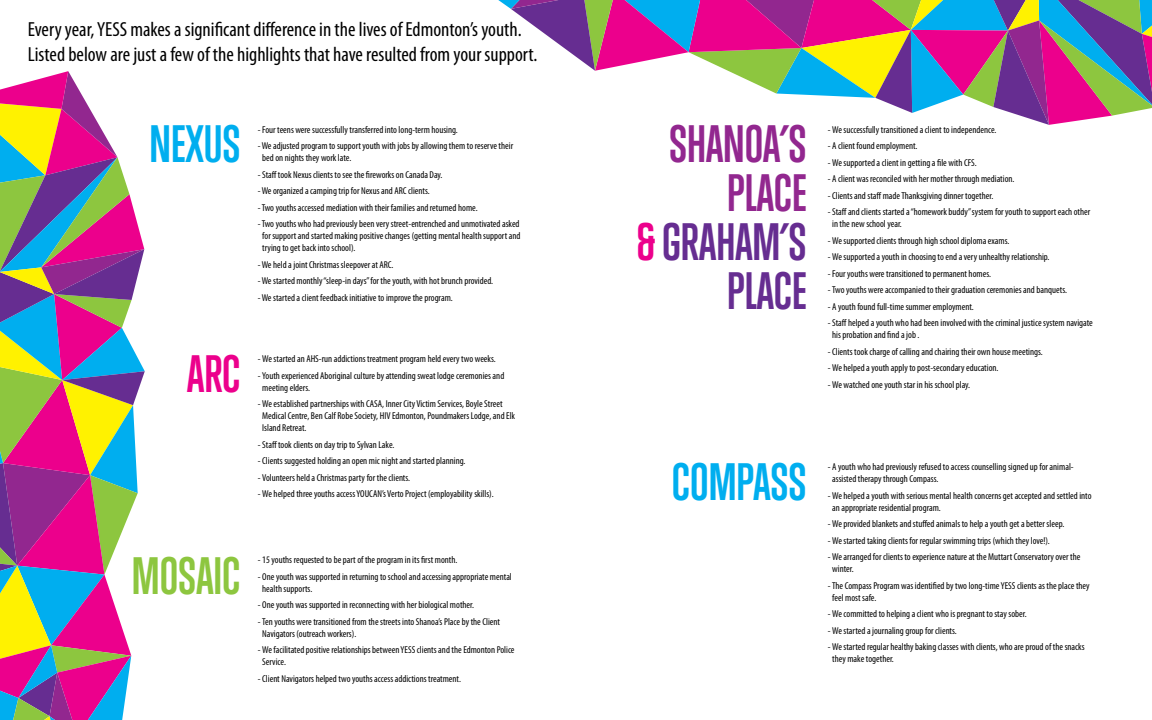
<style>
.page{position:relative;width:1152px;height:720px;background:#fff}
.page>*{position:absolute;margin:0;border:0;box-sizing:border-box;transform-origin:0 0}
.t1{font:700 48px/49px "Trump Gothic West";color:#92278f;text-align:right}
.t2{font:700 48px "Trump Gothic West";color:#00aeef}
.t3{font:700 48px "Trump Gothic West";color:#8dc63f}
.t4{font:700 48px "Trump Gothic West";color:#ec008c}
.t5{font:condensed 20.5px/24.6px "Myriad Pro";color:#000}
.t6{font:condensed 10px/12px "Myriad Pro";color:#000}
.s1{color:#ec008c}
.s2{color:#662d91}
</style>
<div class="page">
<svg style="left:0;top:71px;width:145px;height:649px;background:#a98095"></svg>
<svg style="left:498px;top:0;width:654px;height:125px"></svg>
<h2 class="t5" style="left:28px;top:17px;width:511px">Every year, YESS makes a significant difference in the lives of Edmonton’s youth.<br>Listed below are just a few of the highlights that have resulted from your support.</h2>
<h1 class="t2" style="left:150px;top:115px;width:92px">NEXUS</h1>
<p class="t6" style="left:258px;top:123px;width:202px">- Four teens were successfully transferred into long-term housing.</p>
<p class="t6" style="left:262px;top:140px;width:252px;text-indent:-4px">- We adjusted program to support youth with jobs by allowing them to reserve their bed on nights they work late.</p>
<p class="t6" style="left:258px;top:168px;width:186px">- Staff took Nexus clients to see the fireworks on Canada Day.</p>
<p class="t6" style="left:258px;top:185px;width:174px">- We organized a camping trip for Nexus and ARC clients.</p>
<p class="t6" style="left:258px;top:201px;width:221px">- Two youths accessed mediation with their families and returned home.</p>
<p class="t6" style="left:262px;top:218px;width:260px;text-align:justify;text-indent:-4px">- Two youths who had previously been very street-entrenched and unmotivated asked for support and started making positive changes (getting mental health support and trying to get back into school).</p>
<p class="t6" style="left:258px;top:258px;width:137px">- We held a joint Christmas sleepover at ARC.</p>
<p class="t6" style="left:258px;top:275px;width:237px">- We started monthly “sleep-in days” for the youth, with hot brunch provided.</p>
<p class="t6" style="left:258px;top:291px;width:197px">- We started a client feedback initiative to improve the program.</p>
<h1 class="t4" style="left:187px;top:345px;width:55px">ARC</h1>
<p class="t6" style="left:258px;top:353px;width:240px">- We started an AHS-run addictions treatment program held every two weeks.</p>
<p class="t6" style="left:262px;top:369px;width:244px;text-indent:-4px">- Youth experienced Aboriginal culture by attending sweat lodge ceremonies and meeting elders.</p>
<p class="t6" style="left:262px;top:398px;width:254px;text-indent:-4px">- We established partnerships with CASA, Inner City Victim Services, Boyle Street<br>Medical Centre, Ben Calf Robe Society, HIV Edmonton, Poundmakers Lodge, and Elk<br>Island Retreat.</p>
<p class="t6" style="left:258px;top:438px;width:138px">- Staff took clients on day trip to Sylvan Lake.</p>
<p class="t6" style="left:258px;top:455px;width:209px">- Clients suggested holding an open mic night and started planning.</p>
<p class="t6" style="left:258px;top:471px;width:154px">- Volunteers held a Christmas party for the clients.</p>
<p class="t6" style="left:258px;top:488px;width:237px">- We helped three youths access YOUCAN’s Verto Project (employability skills).</p>
<h1 class="t3" style="left:132px;top:547px;width:110px">MOSAIC</h1>
<p class="t6" style="left:258px;top:554px;width:201px">- 15 youths requested to be part of the program in its first month.</p>
<p class="t6" style="left:262px;top:570px;width:251px;text-indent:-4px">- One youth was supported in returning to school and accessing appropriate mental health supports.</p>
<p class="t6" style="left:258px;top:599px;width:218px">- One youth was supported in reconnecting with her biological mother.</p>
<p class="t6" style="left:262px;top:615px;width:239px;text-indent:-4px">- Ten youths were transitioned from the streets into Shanoa’s Place by the Client<br>Navigators (outreach workers).</p>
<p class="t6" style="left:262px;top:644px;width:254px;text-indent:-4px">- We facilitated positive relationships between YESS clients and the Edmonton Police<br>Service.</p>
<p class="t6" style="left:258px;top:672px;width:205px">- Client Navigators helped two youths access addictions treatment.</p>
<h1 class="t1" style="left:637px;top:120px;width:171px">SHANOA’S<br>PLACE <span class="s1">&amp;</span><span class="s2">GRAHAM’S<br>PLACE</span></h1>
<p class="t6" style="left:828px;top:123px;width:170px">- We successfully transitioned a client to independence.</p>
<p class="t6" style="left:828px;top:140px;width:91px">- A client found employment.</p>
<p class="t6" style="left:828px;top:156px;width:151px">- We supported a client in getting a file with CFS.</p>
<p class="t6" style="left:828px;top:173px;width:188px">- A client was reconciled with her mother through mediation.</p>
<p class="t6" style="left:828px;top:189px;width:167px">- Clients and staff made Thanksgiving dinner together.</p>
<p class="t6" style="left:832px;top:206px;width:260px;text-indent:-5px">- Staff and clients started a “homework buddy” system for youth to support each other in the new school year.</p>
<p class="t6" style="left:828px;top:234px;width:183px">- We supported clients through high school diploma exams.</p>
<p class="t6" style="left:828px;top:251px;width:223px">- We supported a youth in choosing to end a very unhealthy relationship.</p>
<p class="t6" style="left:828px;top:267px;width:165px">- Four youths were transitioned to permanent homes.</p>
<p class="t6" style="left:828px;top:284px;width:241px">- Two youths were accompanied to their graduation ceremonies and banquets.</p>
<p class="t6" style="left:828px;top:300px;width:148px">- A youth found full-time summer employment.</p>
<p class="t6" style="left:832px;top:317px;width:262px;text-indent:-5px">- Staff helped a youth who had been involved with the criminal justice system navigate his probation and find a job .</p>
<p class="t6" style="left:828px;top:345px;width:217px">- Clients took charge of calling and chairing their own house meetings.</p>
<p class="t6" style="left:828px;top:362px;width:172px">- We helped a youth apply to post-secondary education.</p>
<p class="t6" style="left:828px;top:378px;width:144px">- We watched one youth star in his school play.</p>
<h1 class="t2" style="left:672px;top:453px;width:136px">COMPASS</h1>
<p class="t6" style="left:832px;top:461px;width:243px;text-indent:-5px">- A youth who had previously refused to access counselling signed up for animal&shy;assisted therapy through Compass.</p>
<p class="t6" style="left:832px;top:489px;width:261px;text-indent:-5px">- We helped a youth with serious mental health concerns get accepted and settled into an appropriate residential program.</p>
<p class="t6" style="left:828px;top:518px;width:238px">- We provided blankets and stuffed animals to help a youth get a better sleep.</p>
<p class="t6" style="left:828px;top:534px;width:224px">- We started taking clients for regular swimming trips (which they love!).</p>
<p class="t6" style="left:832px;top:551px;width:250px;text-indent:-5px">- We arranged for clients to experience nature at the Muttart Conservatory over the winter.</p>
<p class="t6" style="left:832px;top:579px;width:259px;text-indent:-5px">- The Compass Program was identified by two long-time YESS clients as the place they feel most safe.</p>
<p class="t6" style="left:828px;top:608px;width:200px">- We committed to helping a client who is pregnant to stay sober.</p>
<p class="t6" style="left:828px;top:624px;width:131px">- We started a journaling group for clients.</p>
<p class="t6" style="left:832px;top:641px;width:254px;text-indent:-5px">- We started regular healthy baking classes with clients, who are proud of the snacks they make together.</p>
</div>
